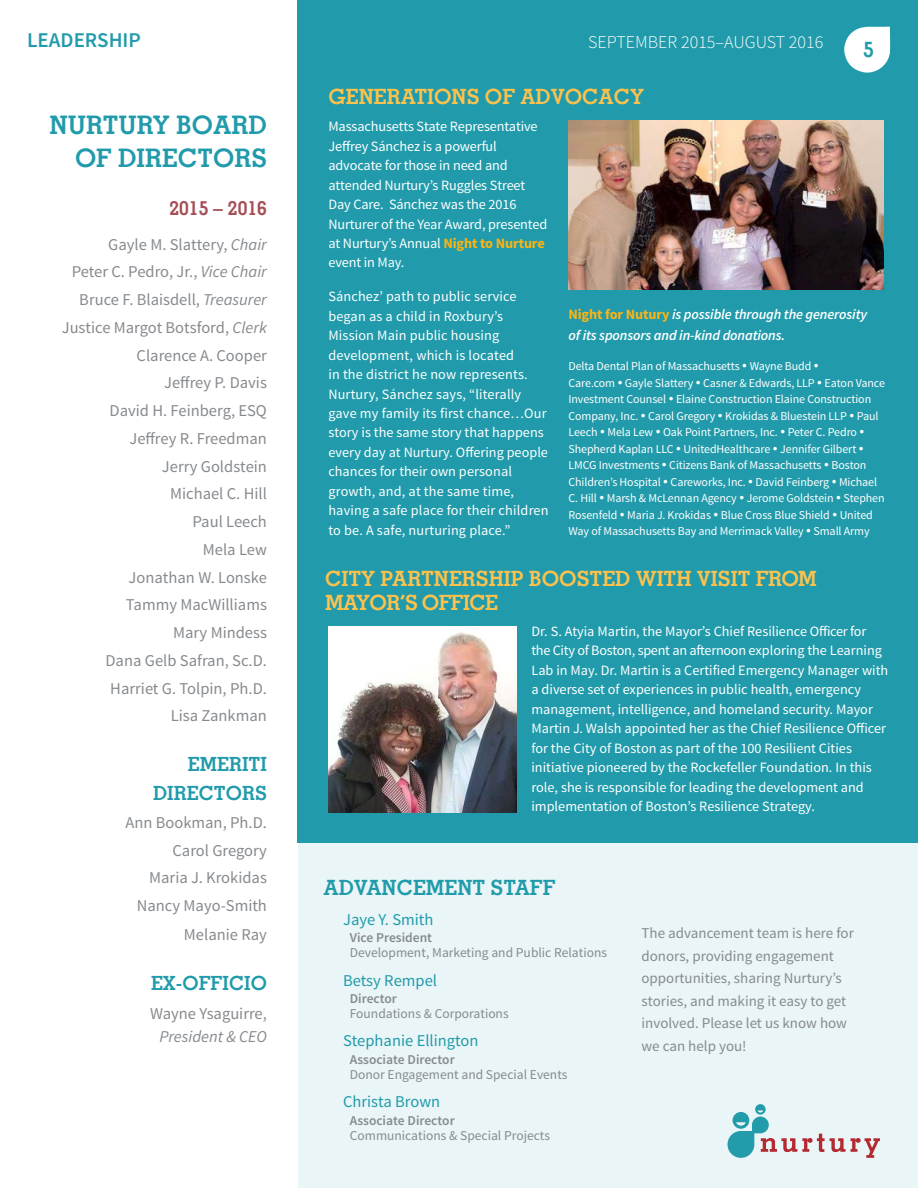
<style>
.page{position:relative;width:918px;height:1188px;background:#fff}
.page>*{position:absolute;margin:0;border:0;box-sizing:border-box;transform-origin:0 0}
.subheadings{font:700 25.5px "Memphis LT Pro";color:#219bab}
.t1{font:700 21.45px "Memphis LT Pro";color:#219bab}
.subheadings-2{font:700 21px/24px "Memphis LT Pro";color:#fec24c}
.subheadings-3{font:700 21px "Memphis LT Pro";color:#219bab}
.Page_topic{font:600 21px "Source Sans Pro";color:#219bab}
.subheadings-4{font:700 19.5px "Memphis LT Pro";color:#219bab}
.subheadings-5{font:700 19.5px "Memphis LT Pro";color:#a74f56}
.t2{font:300 18px "Source Sans Pro";color:#fff}
.body{font:16.5px/22.5px "Source Sans Pro";color:#868a8e;text-align:center}
.Staff_name{font:16.5px "Source Sans Pro";color:#219bab}
.Staff_name-2{font:15px/22.5px "Source Sans Pro";color:#868a8e}
.big_body{font:14.25px/19.5px "Source Sans Pro";color:#fff}
.big_body-2{font:italic 600 14.25px/21px "Source Sans Pro";letter-spacing:-.01em;color:#fff}
.staff_title2{font:13.5px "Source Sans Pro";color:#868a8e}
.Staff_title1{font:600 13.5px "Source Sans Pro";color:#868a8e}
.big_body-3{font:12px/16.5px "Source Sans Pro";letter-spacing:-.01em;color:#fff}
.s1{font-style:italic}
.s2{font-weight:700;color:#fbb416}
.s3{font-weight:700;font-style:normal;color:#fbb416}
</style>
<div class="page">
<div style="left:298px;top:842px;width:620px;height:346px;background:#e9f5f6"></div>
<div style="left:298px;top:0;width:620px;height:842px;background:#219bab"></div>
<svg style="left:844px;top:27px;width:46px;height:46px"></svg>
<svg style="left:728px;top:1104px;width:152px;height:54px"></svg>
<img style="left:328px;top:626px;width:189px;height:186px">
<img style="left:569px;top:120px;width:314px;height:170px">
<p class="Page_topic" style="left:27px;top:27px;width:115px">LEADERSHIP</p>
<p class="t2" style="left:588px;top:31px;width:237px">SEPTEMBER 2015–AUGUST 2016</p>
<p class="subheadings-2" style="left:328px;top:85px;width:317px">GENERATIONS OF ADVOCACY</p>
<p class="t1" style="left:863px;top:36px;width:12px">5</p>
<p class="subheadings" style="left:49px;top:109px;width:219px">NURTURY BOARD</p>
<p class="subheadings" style="left:75px;top:142px;width:193px">OF DIRECTORS</p>
<p class="subheadings-5" style="left:169px;top:195px;width:99px">2015 – 2016</p>
<p class="body" style="left:108px;top:233px;width:160px">Gayle M. Slattery, <span class="s1">Chair</span></p>
<p class="body" style="left:72px;top:261px;width:197px">Peter C. Pedro, Jr., <span class="s1">Vice Chair</span></p>
<p class="body" style="left:79px;top:289px;width:189px">Bruce F. Blaisdell, <span class="s1">Treasurer</span></p>
<p class="body" style="left:62px;top:316px;width:207px">Justice Margot Botsford, <span class="s1">Clerk</span></p>
<p class="body" style="left:137px;top:344px;width:132px">Clarence A. Cooper</p>
<p class="body" style="left:164px;top:372px;width:104px">Jeffrey P. Davis</p>
<p class="body" style="left:110px;top:400px;width:159px">David H. Feinberg, ESQ</p>
<p class="body" style="left:129px;top:427px;width:139px">Jeffrey R. Freedman</p>
<p class="body" style="left:162px;top:455px;width:106px">Jerry Goldstein</p>
<p class="body" style="left:170px;top:483px;width:98px">Michael C. Hill</p>
<p class="body" style="left:192px;top:511px;width:76px">Paul Leech</p>
<p class="body" style="left:203px;top:538px;width:66px">Mela Lew</p>
<p class="body" style="left:129px;top:566px;width:140px">Jonathan W. Lonske</p>
<p class="body" style="left:126px;top:594px;width:142px">Tammy MacWilliams</p>
<p class="body" style="left:173px;top:622px;width:95px">Mary Mindess</p>
<p class="body" style="left:105px;top:649px;width:163px">Dana Gelb Safran, Sc.D.</p>
<p class="body" style="left:110px;top:677px;width:158px">Harriet G. Tolpin, Ph.D.</p>
<p class="body" style="left:171px;top:705px;width:98px">Lisa Zankman</p>
<p class="subheadings-4" style="left:188px;top:752px;width:81px">EMERITI</p>
<p class="subheadings-4" style="left:153px;top:781px;width:115px">DIRECTORS</p>
<p class="body" style="left:125px;top:811px;width:143px">Ann Bookman, Ph.D.</p>
<p class="body" style="left:173px;top:839px;width:96px">Carol Gregory</p>
<p class="body" style="left:149px;top:867px;width:119px">Maria J. Krokidas</p>
<p class="body" style="left:137px;top:895px;width:132px">Nancy Mayo-Smith</p>
<p class="body" style="left:184px;top:924px;width:85px">Melanie Ray</p>
<p class="subheadings-4" style="left:151px;top:971px;width:117px">EX-OFFICIO</p>
<p class="body" style="left:150px;top:1003px;width:118px">Wayne Ysaguirre,<br><span class="s1">President &amp; CEO</span></p>
<p class="big_body" style="left:328px;top:117px;width:220px">Massachusetts State Representative<br>Jeffrey Sánchez is a powerful advocate for those in need and attended Nurtury’s Ruggles Street<br>Day Care. Sánchez was the 2016<br>Nurturer of the Year Award, presented at Nurtury’s Annual <span class="s2">Night to Nurture </span>event in May.</p>
<p class="big_body" style="left:328px;top:287px;width:222px">Sánchez’ path to public service began as a child in Roxbury’s<br>Mission Main public housing development, which is located<br>in the district he now represents.<br>Nurtury, Sánchez says, “literally gave my family its first chance…Our story is the same story that happens every day at Nurtury. Offering people chances for their own personal growth, and, at the same time, having a safe place for their children to be. A safe, nurturing place.”</p>
<p class="big_body-2" style="left:569px;top:303px;width:300px"><span class="s3">Night for Nutury</span> is possible through the generosity of its sponsors and in-kind donations.</p>
<p class="big_body-3" style="left:568px;top:358px;width:318px">Delta Dental Plan of Massachusetts • Wayne Budd •<br>Care.com • Gayle Slattery • Casner &amp; Edwards, LLP • Eaton Vance Investment Counsel • Elaine Construction Elaine Construction Company, Inc. • Carol Gregory • Krokidas &amp; Bluestein LLP • Paul Leech • Mela Lew • Oak Point Partners, Inc. • Peter C. Pedro • Shepherd Kaplan LLC • UnitedHealthcare • Jennifer Gilbert • LMCG Investments • Citizens Bank of Massachusetts • Boston Children’s Hospital • Careworks, Inc. • David Feinberg • Michael C. Hill • Marsh &amp; McLennan Agency • Jerome Goldstein • Stephen Rosenfeld • Maria J. Krokidas • Blue Cross Blue Shield • United Way of Massachusetts Bay and Merrimack Valley • Small Army</p>
<p class="subheadings-2" style="left:325px;top:566px;width:493px">CITY PARTNERSHIP BOOSTED WITH VISIT FROM<br>MAYOR’S OFFICE</p>
<p class="big_body" style="left:531px;top:621px;width:358px">Dr. S. Atyia Martin, the Mayor’s Chief Resilience Officer for the City of Boston, spent an afternoon exploring the Learning Lab in May. Dr. Martin is a Certified Emergency Manager with a diverse set of experiences in public health, emergency management, intelligence, and homeland security. Mayor Martin J. Walsh appointed her as the Chief Resilience Officer for the City of Boston as part of the 100 Resilient Cities initiative pioneered by the Rockefeller Foundation. In this role, she is responsible for leading the development and implementation of Boston’s Resilience Strategy.</p>
<p class="subheadings-3" style="left:324px;top:874px;width:233px">ADVANCEMENT STAFF</p>
<p class="Staff_name" style="left:343px;top:909px;width:92px">Jaye Y. Smith</p>
<p class="Staff_title1" style="left:350px;top:929px;width:84px">Vice President</p>
<p class="staff_title2" style="left:350px;top:944px;width:259px">Development, Marketing and Public Relations</p>
<p class="Staff_name" style="left:343px;top:970px;width:96px">Betsy Rempel</p>
<p class="Staff_title1" style="left:350px;top:990px;width:49px">Director</p>
<p class="staff_title2" style="left:350px;top:1005px;width:160px">Foundations &amp; Corporations</p>
<p class="Staff_name" style="left:343px;top:1031px;width:137px">Stephanie Ellington</p>
<p class="Staff_title1" style="left:350px;top:1051px;width:106px">Associate Director</p>
<p class="staff_title2" style="left:350px;top:1066px;width:219px">Donor Engagement and Special Events</p>
<p class="Staff_name" style="left:343px;top:1092px;width:99px">Christa Brown</p>
<p class="Staff_title1" style="left:350px;top:1112px;width:106px">Associate Director</p>
<p class="staff_title2" style="left:350px;top:1127px;width:202px">Communications &amp; Special Projects</p>
<p class="Staff_name-2" style="left:642px;top:923px;width:214px">The advancement team is here for donors, providing engagement opportunities, sharing Nurtury’s stories, and making it easy to get involved. Please let us know how we can help you!</p>
</div>
